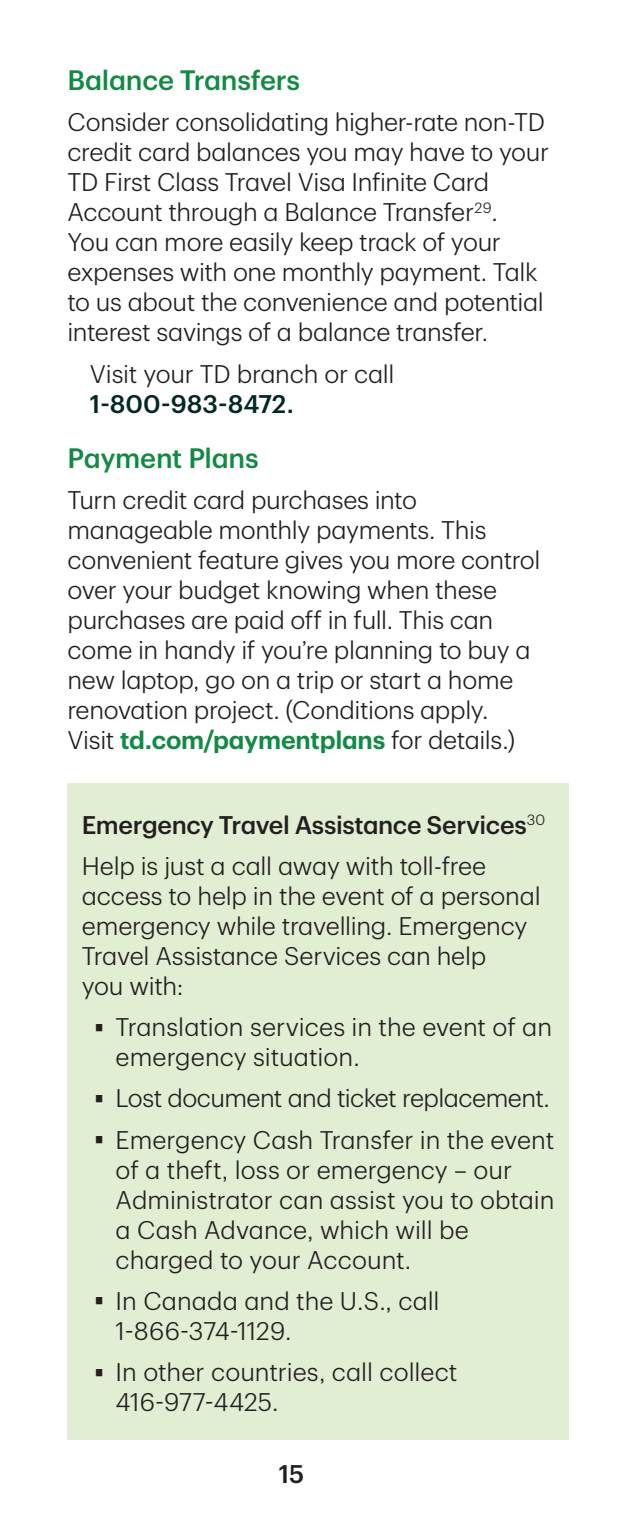
<style>
.page{position:relative;width:630px;height:1530px;background:#fff}
.page>*{position:absolute;margin:0;border:0;box-sizing:border-box;transform-origin:0 0}
.t1{font:500 27.5px "TD Graphik";letter-spacing:-.01em;color:#108b43}
.t2{font:300 25px/30px "TD Graphik";letter-spacing:-.01em;color:#231f20}
.t3{font:500 25px/41.2px "TD Graphik";letter-spacing:-.015em;color:#231f20}
.t4{font:500 25px "TD Graphik";color:#032726}
.s1{font-weight:600;color:#108b43}
.s2{font-weight:300}
.s3{font-family:"Titillium";font-weight:100}
</style>
<div class="page">
<div style="left:68px;top:784px;width:501px;height:656px;background:#e2eed3"></div>
<p class="t1" style="left:68px;top:59px;width:234px">Balance Transfers</p>
<p class="t2" style="left:67px;top:105px;width:483px">Consider consolidating higher-rate non-TD credit card balances you may have to your TD First Class Travel Visa Infinite Card Account through a Balance Transfer<sup>29</sup>.<br>You can more easily keep track of your expenses with one monthly payment. Talk to us about the convenience and potential interest savings of a balance transfer.</p>
<p class="t2" style="left:90px;top:357px;width:306px">Visit your TD branch or call</p>
<p class="t4" style="left:90px;top:385px;width:206px">1-800-983-8472.</p>
<p class="t1" style="left:68px;top:437px;width:193px">Payment Plans</p>
<p class="t2" style="left:68px;top:483px;width:475px">Turn credit card purchases into manageable monthly payments. This convenient feature gives you more control over your budget knowing when these purchases are paid off in full. This can come in handy if you’re planning to buy a new laptop, go on a trip or start a home renovation project. (Conditions apply.<br>Visit <span class="s1">td.com/paymentplans</span> for details.)</p>
<p class="t3" style="left:82px;top:802px;width:465px">Emergency Travel Assistance Services<sup>30<br></sup><span class="s2">Help is just a call away with toll-free</span></p>
<p class="t2" style="left:82px;top:879px;width:460px">access to help in the event of a personal emergency while travelling. Emergency<br>Travel Assistance Services can help<br>you with:</p>
<p class="t2" style="left:116px;top:1010px;width:438px;text-indent:-22px"><span class="s3">•</span> Translation services in the event of an emergency situation.</p>
<p class="t2" style="left:93px;top:1081px;width:458px"><span class="s3">•</span> Lost document and ticket replacement.</p>
<p class="t2" style="left:116px;top:1122px;width:440px;text-indent:-22px"><span class="s3">•</span> Emergency Cash Transfer in the event of a theft, loss or emergency – our<br>Administrator can assist you to obtain a Cash Advance, which will be charged to your Account.</p>
<p class="t2" style="left:116px;top:1284px;width:325px;text-indent:-22px"><span class="s3">•</span> In Canada and the U.S., call<br>1-866-374-1129.</p>
<p class="t2" style="left:116px;top:1355px;width:344px;text-indent:-22px"><span class="s3">•</span> In other countries, call collect<br>416-977-4425.</p>
<p class="t3" style="left:279px;top:1451px;width:27px">15</p>
</div>
